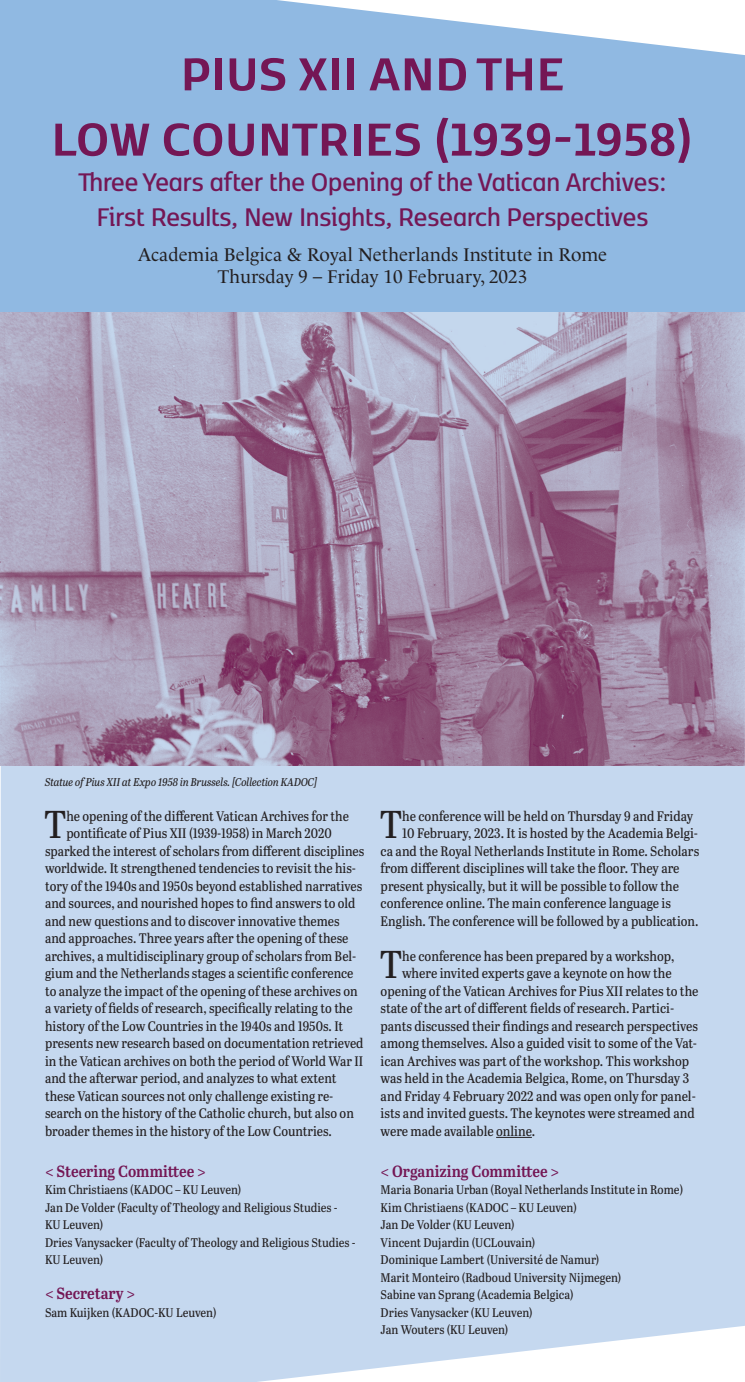
<style>
.page{position:relative;width:745px;height:1382px;background:#fff}
.page>*{position:absolute;margin:0;border:0;box-sizing:border-box;transform-origin:0 0}
.t1{font:700 54.38px "Kobenhavn CS";color:#741755}
.t2{font:38.75px "Abril Titling Semi Cnd";color:#231f20}
.t3{font:600 30px "Kobenhavn CS";letter-spacing:-.005em;color:#741755}
.t4{font:18.75px "Le Monde Livre Std";color:#231f20}
.t5{font:16.25px "Abril Titling Semi Cnd Sb";color:#741755}
.t6{font:13.75px "Abril Titling Semi Cnd";color:#231f20}
.t7{font:12.5px/17.5px "Abril Titling Semi Cnd";color:#231f20}
.t8{font:italic 11.25px "Abril Titling Semi Cnd";color:#231f20}
</style>
<div class="page">
<div style="left:0;top:765px;width:744px;height:617px;background:#c5d8ef"></div>
<div style="left:0;top:0;width:744px;height:313px;background:#90b9e2"></div>
<img style="left:0;top:313px;width:744px;height:452px">
<hr style="left:496px;top:1137px;width:35px;height:1px;background:#231f20">
<p class="t1" style="left:180px;top:34px;width:385px">PIUS XII AND THE</p>
<p class="t1" style="left:51px;top:100px;width:643px">LOW COUNTRIES (1939-1958)</p>
<p class="t3" style="left:78px;top:161px;width:589px">Three Years after the Opening of the Vatican Archives:</p>
<p class="t3" style="left:96px;top:196px;width:553px">First Results, New Insights, Research Perspectives</p>
<p class="t4" style="left:138px;top:243px;width:470px">Academia Belgica &amp; Royal Netherlands Institute in Rome</p>
<p class="t4" style="left:217px;top:266px;width:311px">Thursday 9 – Friday 10 February, 2023</p>
<p class="t8" style="left:45px;top:773px;width:273px">Statue of Pius XII at Expo 1958 in Brussels. [Collection KADOC]</p>
<p class="t2" style="left:44px;top:797px;width:24px">T</p>
<p class="t6" style="left:66px;top:806px;width:284px">he opening of the different Vatican Archives for the</p>
<p class="t6" style="left:66px;top:824px;width:267px">pontificate of Pius XII (1939-1958) in March 2020</p>
<p class="t6" style="left:45px;top:841px;width:320px">sparked the interest of scholars from different disciplines</p>
<p class="t6" style="left:45px;top:859px;width:312px">worldwide. It strengthened tendencies to revisit the his-</p>
<p class="t6" style="left:45px;top:876px;width:318px">tory of the 1940s and 1950s beyond established narratives</p>
<p class="t6" style="left:45px;top:894px;width:312px">and sources, and nourished hopes to find answers to old</p>
<p class="t6" style="left:45px;top:911px;width:296px">and new questions and to discover innovative themes</p>
<p class="t6" style="left:45px;top:929px;width:305px">and approaches. Three years after the opening of these</p>
<p class="t6" style="left:45px;top:946px;width:312px">archives, a multidisciplinary group of scholars from Bel-</p>
<p class="t6" style="left:45px;top:964px;width:310px">gium and the Netherlands stages a scientific conference</p>
<p class="t6" style="left:45px;top:981px;width:314px">to analyze the impact of the opening of these archives on</p>
<p class="t6" style="left:45px;top:999px;width:309px">a variety of fields of research, specifically relating to the</p>
<p class="t6" style="left:45px;top:1016px;width:299px">history of the Low Countries in the 1940s and 1950s. It</p>
<p class="t6" style="left:45px;top:1034px;width:320px">presents new research based on documentation retrieved</p>
<p class="t6" style="left:45px;top:1051px;width:319px">in the Vatican archives on both the period of World War II</p>
<p class="t6" style="left:45px;top:1069px;width:293px">and the afterwar period, and analyzes to what extent</p>
<p class="t6" style="left:45px;top:1086px;width:290px">these Vatican sources not only challenge existing re-</p>
<p class="t6" style="left:45px;top:1104px;width:310px">search on the history of the Catholic church, but also on</p>
<p class="t6" style="left:45px;top:1121px;width:288px">broader themes in the history of the Low Countries.</p>
<p class="t2" style="left:379px;top:797px;width:24px">T</p>
<p class="t6" style="left:402px;top:806px;width:292px">he conference will be held on Thursday 9 and Friday</p>
<p class="t6" style="left:402px;top:824px;width:297px">10 February, 2023. It is hosted by the Academia Belgi-</p>
<p class="t6" style="left:380px;top:841px;width:320px">ca and the Royal Netherlands Institute in Rome. Scholars</p>
<p class="t6" style="left:380px;top:859px;width:300px">from different disciplines will take the floor. They are</p>
<p class="t6" style="left:380px;top:876px;width:300px">present physically, but it will be possible to follow the</p>
<p class="t6" style="left:380px;top:894px;width:292px">conference online. The main conference language is</p>
<p class="t6" style="left:380px;top:911px;width:319px">English. The conference will be followed by a publication.</p>
<p class="t2" style="left:379px;top:937px;width:24px">T</p>
<p class="t6" style="left:402px;top:946px;width:273px">he conference has been prepared by a workshop,</p>
<p class="t6" style="left:402px;top:964px;width:271px">where invited experts gave a keynote on how the</p>
<p class="t6" style="left:380px;top:981px;width:319px">opening of the Vatican Archives for Pius XII relates to the</p>
<p class="t6" style="left:380px;top:999px;width:295px">state of the art of different fields of research. Partici-</p>
<p class="t6" style="left:380px;top:1016px;width:318px">pants discussed their findings and research perspectives</p>
<p class="t6" style="left:380px;top:1034px;width:318px">among themselves. Also a guided visit to some of the Vat-</p>
<p class="t6" style="left:380px;top:1051px;width:310px">ican Archives was part of the workshop. This workshop</p>
<p class="t6" style="left:380px;top:1069px;width:310px">was held in the Academia Belgica, Rome, on Thursday 3</p>
<p class="t6" style="left:380px;top:1086px;width:316px">and Friday 4 February 2022 and was open only for panel-</p>
<p class="t6" style="left:380px;top:1104px;width:315px">ists and invited guests. The keynotes were streamed and</p>
<p class="t6" style="left:380px;top:1121px;width:156px">were made available online.</p>
<p class="t5" style="left:45px;top:1159px;width:162px">&lt; Steering Committee &gt;</p>
<p class="t7" style="left:45px;top:1181px;width:197px">Kim Christiaens (KADOC – KU Leuven)</p>
<p class="t7" style="left:45px;top:1198px;width:294px">Jan De Volder (Faculty of Theology and Religious Studies -<br>KU Leuven)</p>
<p class="t7" style="left:45px;top:1233px;width:312px">Dries Vanysacker (Faculty of Theology and Religious Studies -<br>KU Leuven)</p>
<p class="t5" style="left:45px;top:1282px;width:92px">&lt; Secretary &gt;</p>
<p class="t7" style="left:45px;top:1303px;width:173px">Sam Kuijken (KADOC-KU Leuven)</p>
<p class="t5" style="left:380px;top:1159px;width:180px">&lt; Organizing Committee &gt;</p>
<p class="t7" style="left:380px;top:1181px;width:304px">Maria Bonaria Urban (Royal Netherlands Institute in Rome)</p>
<p class="t7" style="left:380px;top:1198px;width:197px">Kim Christiaens (KADOC – KU Leuven)</p>
<p class="t7" style="left:380px;top:1216px;width:135px">Jan De Volder (KU Leuven)</p>
<p class="t7" style="left:380px;top:1233px;width:156px">Vincent Dujardin (UCLouvain)</p>
<p class="t7" style="left:380px;top:1251px;width:220px">Dominique Lambert (Université de Namur)</p>
<p class="t7" style="left:380px;top:1268px;width:242px">Marit Monteiro (Radboud University Nijmegen)</p>
<p class="t7" style="left:380px;top:1286px;width:194px">Sabine van Sprang (Academia Belgica)</p>
<p class="t7" style="left:380px;top:1303px;width:153px">Dries Vanysacker (KU Leuven)</p>
<p class="t7" style="left:380px;top:1321px;width:129px">Jan Wouters (KU Leuven)</p>
</div>
